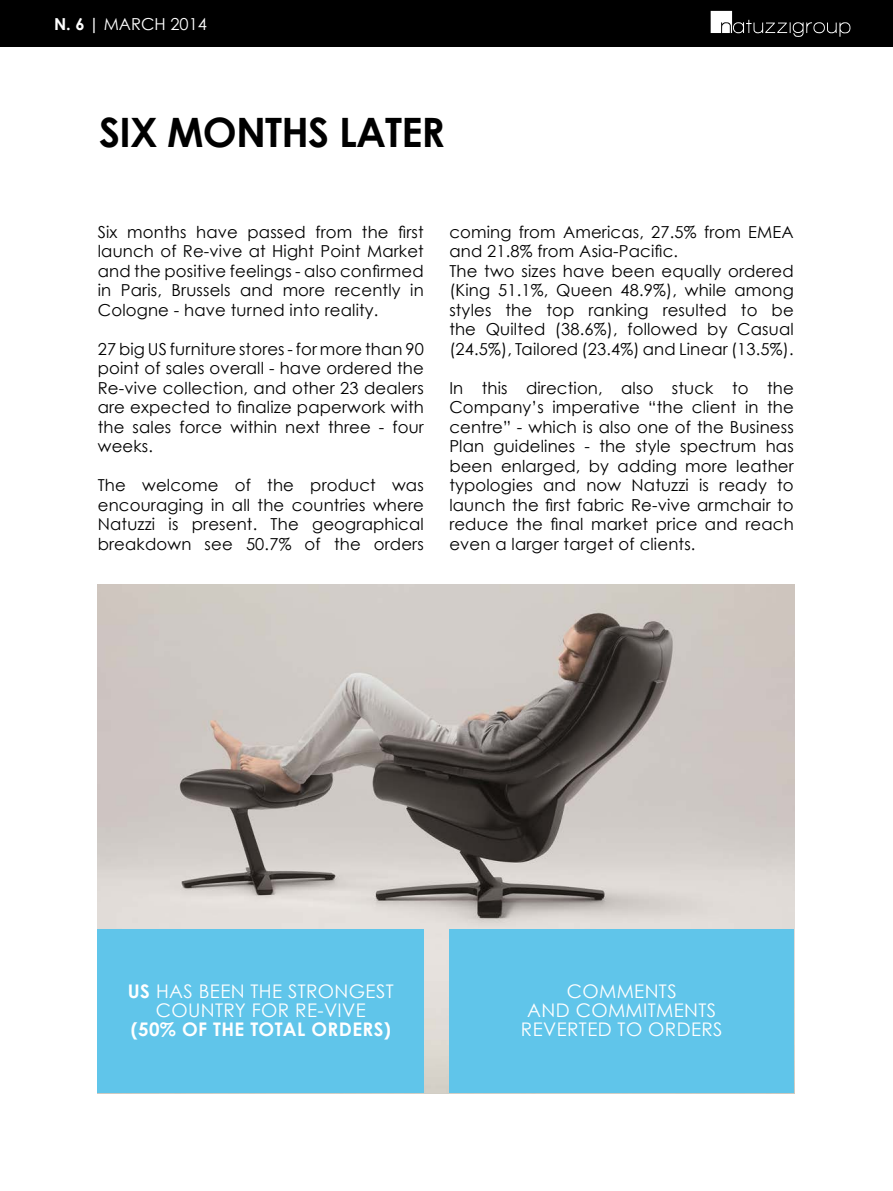
<style>
.page{position:relative;width:893px;height:1191px;background:#fff}
.page>*{position:absolute;margin:0;border:0;box-sizing:border-box;transform-origin:0 0}
.t1{font:700 40.5px "Century Gothic";letter-spacing:-.02em;color:#000}
.t2{font:18.75px/18.8px "Century Gothic";letter-spacing:.02em;color:#fff;text-align:center}
.t3{font:700 18.75px "Century Gothic";letter-spacing:.02em;color:#fff}
.t4{font:16.5px/19.5px "Century Gothic";letter-spacing:.01em;color:#000;text-align:justify}
.t5{font:16.5px "Century Gothic";color:#fff}
.s1{font-weight:700}
</style>
<div class="page">
<img style="left:98px;top:584px;width:696px;height:509px">
<div style="left:449px;top:929px;width:345px;height:164px;background:#60c5ea"></div>
<div style="left:98px;top:929px;width:326px;height:164px;background:#60c5ea"></div>
<div style="left:0;top:0;width:893px;height:47px;background:#000"></div>
<svg style="left:711px;top:11px;width:140px;height:26px"></svg>
<p class="t5" style="left:54px;top:14px;width:155px"><span class="s1">N. 6 |</span> MARCH 2014</p>
<h1 class="t1" style="left:99px;top:107px;width:347px">SIX MONTHS LATER</h1>
<p class="t4" style="left:98px;top:222px;width:328px">Six months have passed from the first launch of Re-vive at Hight Point Market and the positive feelings - also confirmed in Paris, Brussels and more recently in Cologne - have turned into reality.</p>
<p class="t4" style="left:98px;top:339px;width:328px">27 big US furniture stores - for more than 90 point of sales overall - have ordered the Re-vive collection, and other 23 dealers are expected to finalize paperwork with the sales force within next three - four weeks.</p>
<p class="t4" style="left:98px;top:475px;width:328px">The welcome of the product was encouraging in all the countries where Natuzzi is present. The geographical breakdown see 50.7% of the orders</p>
<p class="t4" style="left:449px;top:222px;width:346px;text-align:left">coming from Americas, 27.5% from EMEA and 21.8% from Asia-Pacific.<br>The two sizes have been equally ordered (King 51.1%, Queen 48.9%), while among styles the top ranking resulted to be the Quilted (38.6%), followed by Casual (24.5%), Tailored (23.4%) and Linear (13.5%).</p>
<p class="t4" style="left:449px;top:378px;width:346px">In this direction, also stuck to the Company’s imperative “the client in the centre” - which is also one of the Business Plan guidelines - the style spectrum has been enlarged, by adding more leather typologies and now Natuzzi is ready to launch the first fabric Re-vive armchair to reduce the final market price and reach even a larger target of clients.</p>
<p class="t2" style="left:128px;top:981px;width:267px"><span class="s1">US</span> HAS BEEN THE STRONGEST<br>COUNTRY FOR RE-VIVE</p>
<p class="t3" style="left:131px;top:1017px;width:262px">(50% OF THE TOTAL ORDERS)</p>
<p class="t2" style="left:521px;top:981px;width:203px">COMMENTS<br>AND COMMITMENTS<br>REVERTED TO ORDERS</p>
</div>
